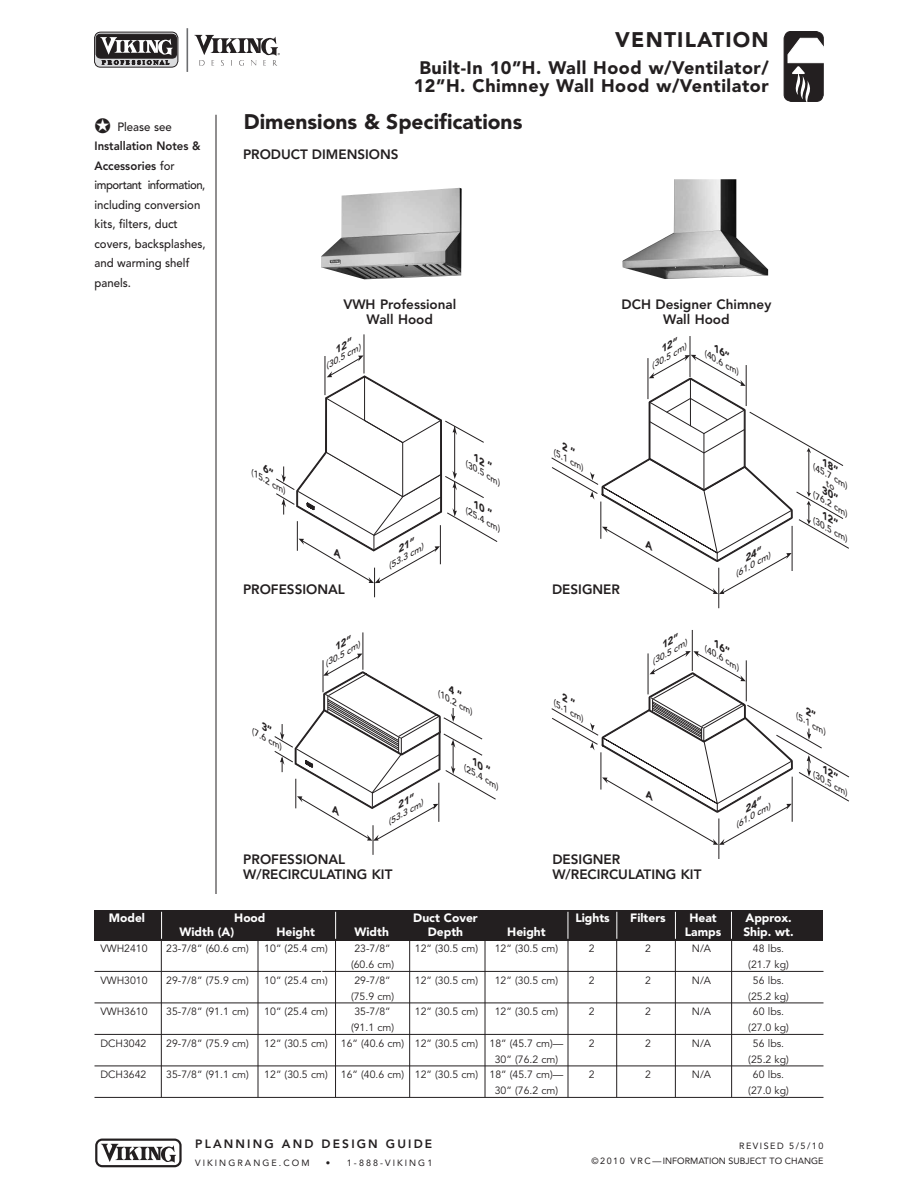
<style>
.page{position:relative;width:918px;height:1188px;background:#fff}
.page>*{position:absolute;margin:0;border:0;box-sizing:border-box;transform-origin:0 0}
.t1{font:900 21px "Avenir";color:#231f20}
.t2{font:900 21px "Avenir";letter-spacing:.06em;color:#231f20}
.t3{font:900 18px/18px "Avenir";letter-spacing:.03em;color:#231f20;text-align:center}
.t4{font:800 13.5px/15px "Avenir";color:#231f20;text-align:center}
.t5{font:500 12px/19.5px "Avenir";color:#231f20;scale:.95 1}
.t6{font:900 12px "Avenir";color:#fff}
.t7{font:800 12px "Avenir";letter-spacing:.175em;color:#231f20}
.t8{font:10.5px "Avenir";color:#231f20}
.t9{font:9px/15px "Avenir";color:#231f20;text-align:right}
.t10{font:9px "Avenir";letter-spacing:.23em;color:#231f20}
.t11{font:italic 500 8.25px/8.1px "Avenir";color:#231f20;scale:1.15 1}
.s1{font-weight:800}
</style>
<div class="page">
<hr style="left:718px;top:818px;width:1px;height:41px;background:#231f20">
<hr style="left:692px;top:630px;width:1px;height:41px;background:#231f20">
<hr style="left:373px;top:825px;width:1px;height:30px;background:#231f20">
<hr style="left:362px;top:632px;width:1px;height:38px;background:#231f20">
<img style="left:321px;top:188px;width:141px;height:91px">
<img style="left:622px;top:179px;width:146px;height:100px">
<svg style="left:784px;top:31px;width:40px;height:71px"></svg>
<svg style="left:95px;top:1139px;width:87px;height:28px"></svg>
<hr style="left:187px;top:28px;width:1px;height:44px;background:#6c6d70">
<svg style="left:94px;top:31px;width:85px;height:37px;background:#726f70"></svg>
<svg style="left:194px;top:35px;width:86px;height:31px"></svg>
<hr style="left:718px;top:568px;width:1px;height:40px;background:#231f20">
<hr style="left:216px;top:115px;width:1px;height:779px;background:#231f20">
<hr style="left:364px;top:334px;width:1px;height:39px;background:#231f20">
<div style="left:94px;top:910px;width:730px;height:31px;background:#231f20"></div>
<hr style="left:94px;top:971px;width:730px;height:1px;background:#231f20">
<hr style="left:94px;top:1003px;width:730px;height:1px;background:#231f20">
<hr style="left:94px;top:1034px;width:730px;height:1px;background:#231f20">
<hr style="left:94px;top:1066px;width:730px;height:1px;background:#231f20">
<hr style="left:94px;top:1097px;width:730px;height:1px;background:#231f20">
<hr style="left:161px;top:921px;width:1px;height:176px;background:#231f20">
<hr style="left:258px;top:930px;width:1px;height:167px;background:#231f20">
<hr style="left:335px;top:922px;width:1px;height:175px;background:#231f20">
<hr style="left:409px;top:930px;width:1px;height:167px;background:#231f20">
<hr style="left:485px;top:930px;width:1px;height:167px;background:#231f20">
<hr style="left:568px;top:925px;width:1px;height:172px;background:#231f20">
<hr style="left:616px;top:925px;width:1px;height:172px;background:#231f20">
<hr style="left:675px;top:925px;width:1px;height:172px;background:#231f20">
<hr style="left:731px;top:925px;width:1px;height:172px;background:#231f20">
<svg style="left:161px;top:912px;width:1px;height:27px"></svg>
<svg style="left:335px;top:912px;width:1px;height:27px"></svg>
<svg style="left:568px;top:912px;width:1px;height:27px"></svg>
<svg style="left:616px;top:912px;width:1px;height:27px"></svg>
<svg style="left:675px;top:912px;width:1px;height:27px"></svg>
<svg style="left:731px;top:912px;width:1px;height:27px"></svg>
<svg style="left:551px;top:632px;width:298px;height:213px"></svg>
<svg style="left:274px;top:635px;width:222px;height:206px"></svg>
<svg style="left:551px;top:336px;width:298px;height:258px"></svg>
<svg style="left:276px;top:337px;width:222px;height:260px"></svg>
<p class="t5" style="left:94px;top:118px;width:119px">✪ Please see<br><span class="s1">Installation Notes &amp;<br>Accessories</span> for important information, including conversion kits, filters, duct covers, backsplashes, and warming shelf panels.</p>
<h1 class="t2" style="left:615px;top:31px;width:155px">VENTILATION</h1>
<h2 class="t3" style="left:414px;top:60px;width:356px">Built-In 10”H. Wall Hood w/Ventilator/<br>12”H. Chimney Wall Hood w/Ventilator</h2>
<h1 class="t1" style="left:244px;top:113px;width:280px">Dimensions &amp; Specifications</h1>
<p class="t4" style="left:243px;top:148px;width:157px">PRODUCT DIMENSIONS</p>
<p class="t4" style="left:343px;top:298px;width:114px">VWH Professional<br>Wall Hood</p>
<p class="t4" style="left:622px;top:298px;width:151px">DCH Designer Chimney<br>Wall Hood</p>
<p class="t11" style="left:324px;top:364px;width:36px;rotate:-30deg">(30.5 cm)</p>
<p class="t11" style="left:649px;top:363px;width:36px;rotate:-30deg">(30.5 cm)</p>
<p class="t11" style="left:708px;top:351px;width:36px;rotate:30deg">(40.6 cm)</p>
<p class="t11" style="left:255px;top:469px;width:36px;rotate:30deg">(15.2 cm)</p>
<p class="t11" style="left:387px;top:563px;width:36px;rotate:-30deg">(53.3 cm)</p>
<p class="t11" style="left:469px;top:461px;width:36px;rotate:30deg">(30.5 cm)</p>
<p class="t11" style="left:469px;top:507px;width:36px;rotate:30deg">(25.4 cm)</p>
<p class="t11" style="left:557px;top:449px;width:31px;rotate:30deg">(5.1 cm)</p>
<p class="t4" style="left:243px;top:583px;width:103px">PROFESSIONAL</p>
<p class="t4" style="left:552px;top:583px;width:69px">DESIGNER</p>
<p class="t11" style="left:255px;top:728px;width:31px;rotate:30deg">(7.6 cm)</p>
<p class="t11" style="left:323px;top:661px;width:36px;rotate:-30deg">(30.5 cm)</p>
<p class="t11" style="left:441px;top:690px;width:36px;rotate:30deg">(10.2 cm)</p>
<p class="t11" style="left:386px;top:819px;width:36px;rotate:-30deg">(53.3 cm)</p>
<p class="t11" style="left:467px;top:765px;width:36px;rotate:30deg">(25.4 cm)</p>
<p class="t11" style="left:557px;top:700px;width:31px;rotate:30deg">(5.1 cm)</p>
<p class="t11" style="left:734px;top:572px;width:36px;rotate:-30deg">(61.0 cm)</p>
<p class="t11" style="left:650px;top:659px;width:36px;rotate:-30deg">(30.5 cm)</p>
<p class="t11" style="left:708px;top:646px;width:36px;rotate:30deg">(40.6 cm)</p>
<p class="t11" style="left:734px;top:823px;width:36px;rotate:-30deg">(61.0 cm)</p>
<p class="t4" style="left:243px;top:853px;width:151px;text-align:left">PROFESSIONAL<br>W/RECIRCULATING KIT</p>
<p class="t4" style="left:552px;top:853px;width:151px;text-align:left">DESIGNER<br>W/RECIRCULATING KIT</p>
<p class="t11" style="left:833px;top:474px;width:19px;text-indent:-20px;rotate:30deg">(45.7 cm) to</p>
<p class="t11" style="left:816px;top:492px;width:36px;rotate:30deg">(76.2 cm)</p>
<p class="t11" style="left:816px;top:518px;width:36px;rotate:30deg">(30.5 cm)</p>
<p class="t11" style="left:799px;top:713px;width:31px;rotate:30deg">(5.1 cm)</p>
<p class="t11" style="left:816px;top:772px;width:36px;rotate:30deg">(30.5 cm)</p>
<p class="t6" style="left:109px;top:913px;width:38px">Model</p>
<p class="t6" style="left:234px;top:913px;width:33px">Hood</p>
<p class="t6" style="left:413px;top:913px;width:66px">Duct Cover</p>
<p class="t6" style="left:575px;top:913px;width:36px">Lights</p>
<p class="t6" style="left:630px;top:913px;width:37px">Filters</p>
<p class="t6" style="left:689px;top:913px;width:29px">Heat</p>
<p class="t6" style="left:745px;top:913px;width:48px">Approx.</p>
<p class="t6" style="left:180px;top:927px;width:56px">Width (A)</p>
<p class="t6" style="left:277px;top:927px;width:40px">Height</p>
<p class="t6" style="left:354px;top:927px;width:36px">Width</p>
<p class="t6" style="left:428px;top:927px;width:37px">Depth</p>
<p class="t6" style="left:507px;top:927px;width:40px">Height</p>
<p class="t6" style="left:685px;top:927px;width:38px">Lamps</p>
<p class="t6" style="left:743px;top:927px;width:52px">Ship. wt.</p>
<p class="t8" style="left:100px;top:944px;width:49px">VWH2410</p>
<p class="t8" style="left:166px;top:944px;width:84px">23-7/8” (60.6 cm)</p>
<p class="t8" style="left:264px;top:944px;width:65px">10” (25.4 cm)</p>
<p class="t8" style="left:354px;top:944px;width:38px">23-7/8”</p>
<p class="t8" style="left:415px;top:944px;width:65px">12” (30.5 cm)</p>
<p class="t8" style="left:495px;top:944px;width:65px">12” (30.5 cm)</p>
<p class="t8" style="left:589px;top:944px;width:7px">2</p>
<p class="t8" style="left:645px;top:944px;width:7px">2</p>
<p class="t8" style="left:692px;top:944px;width:21px">N/A</p>
<p class="t8" style="left:753px;top:944px;width:33px">48 lbs.</p>
<p class="t8" style="left:351px;top:960px;width:45px">(60.6 cm)</p>
<p class="t8" style="left:748px;top:960px;width:42px">(21.7 kg)</p>
<p class="t8" style="left:100px;top:976px;width:49px">VWH3010</p>
<p class="t8" style="left:166px;top:976px;width:84px">29-7/8” (75.9 cm)</p>
<p class="t8" style="left:264px;top:976px;width:65px">10” (25.4 cm)</p>
<p class="t8" style="left:354px;top:976px;width:38px">29-7/8”</p>
<p class="t8" style="left:415px;top:976px;width:65px">12” (30.5 cm)</p>
<p class="t8" style="left:495px;top:976px;width:65px">12” (30.5 cm)</p>
<p class="t8" style="left:589px;top:976px;width:7px">2</p>
<p class="t8" style="left:645px;top:976px;width:7px">2</p>
<p class="t8" style="left:692px;top:976px;width:21px">N/A</p>
<p class="t8" style="left:753px;top:976px;width:33px">56 lbs.</p>
<p class="t8" style="left:351px;top:992px;width:45px">(75.9 cm)</p>
<p class="t8" style="left:748px;top:992px;width:42px">(25.2 kg)</p>
<p class="t8" style="left:100px;top:1007px;width:49px">VWH3610</p>
<p class="t8" style="left:166px;top:1007px;width:84px">35-7/8” (91.1 cm)</p>
<p class="t8" style="left:264px;top:1007px;width:65px">10” (25.4 cm)</p>
<p class="t8" style="left:354px;top:1007px;width:38px">35-7/8”</p>
<p class="t8" style="left:415px;top:1007px;width:65px">12” (30.5 cm)</p>
<p class="t8" style="left:495px;top:1007px;width:65px">12” (30.5 cm)</p>
<p class="t8" style="left:589px;top:1007px;width:7px">2</p>
<p class="t8" style="left:645px;top:1007px;width:7px">2</p>
<p class="t8" style="left:692px;top:1007px;width:21px">N/A</p>
<p class="t8" style="left:753px;top:1007px;width:33px">60 lbs.</p>
<p class="t8" style="left:351px;top:1023px;width:45px">(91.1 cm)</p>
<p class="t8" style="left:748px;top:1023px;width:42px">(27.0 kg)</p>
<p class="t8" style="left:100px;top:1039px;width:48px">DCH3042</p>
<p class="t8" style="left:166px;top:1039px;width:84px">29-7/8” (75.9 cm)</p>
<p class="t8" style="left:264px;top:1039px;width:301px">12” (30.5 cm) 16” (40.6 cm) 12” (30.5 cm) 18” (45.7 cm)—</p>
<p class="t8" style="left:589px;top:1039px;width:7px">2</p>
<p class="t8" style="left:645px;top:1039px;width:7px">2</p>
<p class="t8" style="left:692px;top:1039px;width:21px">N/A</p>
<p class="t8" style="left:753px;top:1039px;width:33px">56 lbs.</p>
<p class="t8" style="left:495px;top:1055px;width:65px">30” (76.2 cm)</p>
<p class="t8" style="left:748px;top:1055px;width:42px">(25.2 kg)</p>
<p class="t8" style="left:100px;top:1070px;width:48px">DCH3642</p>
<p class="t8" style="left:166px;top:1070px;width:84px">35-7/8” (91.1 cm)</p>
<p class="t8" style="left:264px;top:1070px;width:301px">12” (30.5 cm) 16” (40.6 cm) 12” (30.5 cm) 18” (45.7 cm)—</p>
<p class="t8" style="left:589px;top:1070px;width:7px">2</p>
<p class="t8" style="left:645px;top:1070px;width:7px">2</p>
<p class="t8" style="left:692px;top:1070px;width:21px">N/A</p>
<p class="t8" style="left:753px;top:1070px;width:33px">60 lbs.</p>
<p class="t8" style="left:495px;top:1086px;width:65px">30” (76.2 cm)</p>
<p class="t8" style="left:748px;top:1086px;width:42px">(27.0 kg)</p>
<p class="t7" style="left:195px;top:1139px;width:238px">PLANNING AND DESIGN GUIDE</p>
<p class="t10" style="left:195px;top:1159px;width:116px">VIKINGRANGE.COM</p>
<p class="t10" style="left:326px;top:1159px;width:108px">• 1-888-VIKING1</p>
<p class="t9" style="left:592px;top:1139px;width:233px">REVISED 5/5/10<br>© 2 0 1 0 V R C — INFORMATION SUBJECT TO CHANGE</p>
</div>
